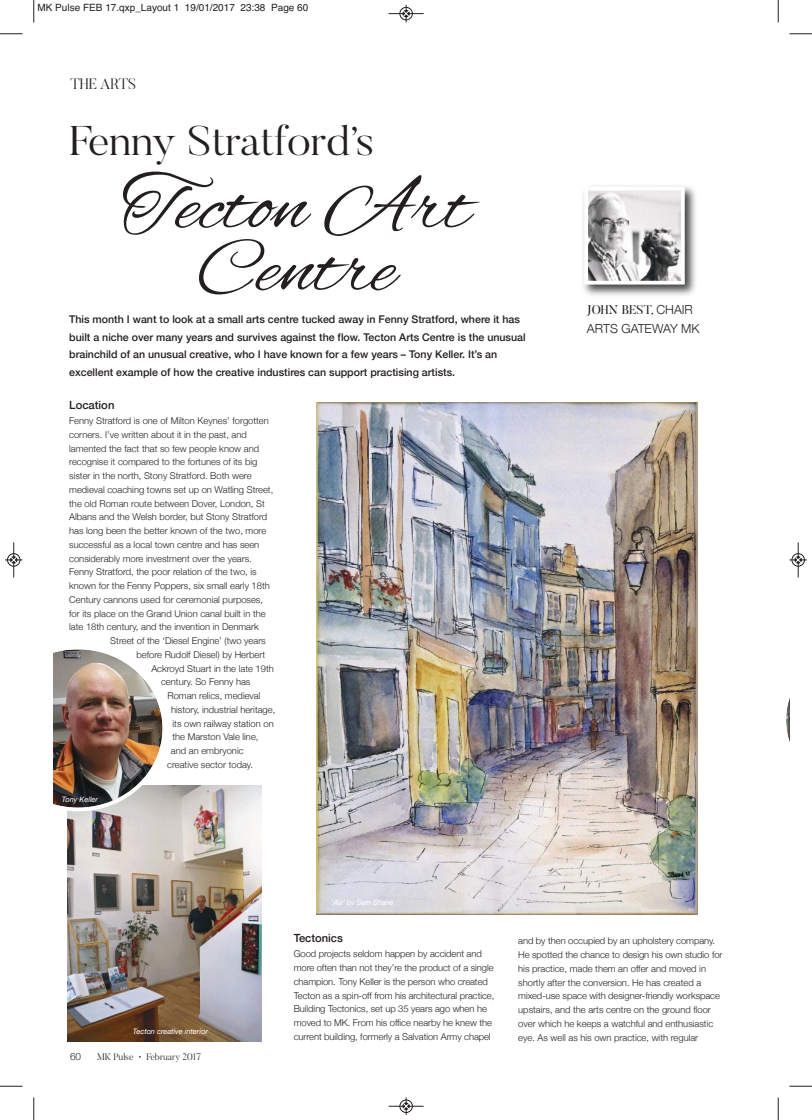
<style>
.page{position:relative;width:812px;height:1120px;background:#fff}
.page>*{position:absolute;margin:0;border:0;box-sizing:border-box;transform-origin:0 0}
.t1{font:77.5px/62.5px "Alex Brush";color:#241f1f;text-align:center;scale:1.1 1}
.t2{font:300 41.25px "Butler";color:#241f1f;scale:1.1 1}
.t3{font:300 15px "Butler";color:#241f1f}
.t4{font:12.5px "Butler";color:#241f1f}
.t5{font:300 12.5px "Helvetica Neue";color:#241f1f}
.t6{font:500 11.25px "Helvetica Neue";letter-spacing:-.005em;color:#241f1f}
.t7{font:500 10.62px/17.5px "Helvetica Neue";color:#241f1f}
.t8{font:10px "Helvetica";color:#241f1f}
.t9{font:300 10px "Helvetica Neue";color:#241f1f}
.t10{font:300 9.38px/13.8px "Helvetica Neue";color:#241f1f}
.t11{font:300 9.38px "Butler";color:#241f1f}
.t12{font:italic 7.5px "Helvetica Neue";letter-spacing:-.005em;color:#fff}
.s1{font-family:"Helvetica Neue";font-weight:300}
</style>
<div class="page">
<img style="left:67px;top:786px;width:195px;height:256px">
<img style="left:53px;top:649px;width:113px;height:162px">
<img style="left:316px;top:402px;width:382px;height:512px">
<svg style="left:786px;top:701px;width:3px;height:38px"></svg>
<img style="left:583px;top:186px;width:113px;height:110px">
<img style="left:589px;top:192px;width:90px;height:88px">
<div style="left:584px;top:187px;width:100px;height:98px;border:4px solid #fff"></div>
<svg style="left:33px;top:0;width:2px;height:22px"></svg>
<svg style="left:0;top:33px;width:22px;height:2px"></svg>
<svg style="left:777px;top:0;width:2px;height:22px"></svg>
<svg style="left:789px;top:33px;width:23px;height:2px"></svg>
<svg style="left:33px;top:1097px;width:2px;height:23px"></svg>
<svg style="left:0;top:1086px;width:22px;height:1px"></svg>
<svg style="left:777px;top:1097px;width:2px;height:23px"></svg>
<svg style="left:789px;top:1086px;width:23px;height:1px"></svg>
<div style="left:399px;top:7px;width:14px;height:13px;border:1px solid #fff;border-radius:50%"></div>
<hr style="left:388px;top:13px;width:35px;height:1px;background:#241f1f">
<div style="left:400px;top:7px;width:12px;height:13px;border:1px solid #241f1f;border-radius:50%"></div>
<svg style="left:403px;top:5px;width:6px;height:17px"></svg>
<div style="left:399px;top:1099px;width:14px;height:14px;border:1px solid #fff;border-radius:50%"></div>
<hr style="left:388px;top:1106px;width:35px;height:1px;background:#241f1f">
<div style="left:400px;top:1100px;width:12px;height:13px;border:1px solid #241f1f;border-radius:50%"></div>
<svg style="left:403px;top:1097px;width:6px;height:18px"></svg>
<div style="left:7px;top:553px;width:13px;height:14px;border:1px solid #fff;border-radius:50%"></div>
<hr style="left:14px;top:542px;width:1px;height:35px;background:#241f1f">
<div style="left:7px;top:553px;width:13px;height:13px;border:1px solid #241f1f;border-radius:50%"></div>
<svg style="left:5px;top:557px;width:17px;height:6px"></svg>
<div style="left:791px;top:553px;width:13px;height:14px;border:1px solid #fff;border-radius:50%"></div>
<hr style="left:798px;top:542px;width:1px;height:35px;background:#241f1f">
<div style="left:791px;top:553px;width:13px;height:13px;border:1px solid #241f1f;border-radius:50%"></div>
<svg style="left:789px;top:557px;width:18px;height:6px"></svg>
<p class="t8" style="left:38px;top:2px;width:272px">MK Pulse FEB 17.qxp_Layout 1 19/01/2017 23:38 Page 60</p>
<h3 class="t3" style="left:70px;top:79px;width:67px">THE ARTS</h3>
<h2 class="t2" style="left:69px;top:126px;width:279px">Fenny Stratford’s</h2>
<h1 class="t1" style="left:121px;top:180px;width:319px">Tecton Art<br>Centre</h1>
<p class="t7" style="left:69px;top:310px;width:458px">This month I want to look at a small arts centre tucked away in Fenny Stratford, where it has built a niche over many years and survives against the flow. Tecton Arts Centre is the unusual brainchild of an unusual creative, who I have known for a few years – Tony Keller. It’s an excellent example of how the creative industires can support practising artists.</p>
<p class="t6" style="left:69px;top:398px;width:47px">Location</p>
<p class="t10" style="left:69px;top:414px;width:201px">Fenny Stratford is one of Milton Keynes’ forgotten</p>
<p class="t10" style="left:69px;top:427px;width:179px">corners. I’ve written about it in the past, and</p>
<p class="t10" style="left:69px;top:441px;width:191px">lamented the fact that so few people know and</p>
<p class="t10" style="left:69px;top:455px;width:190px">recognise it compared to the fortunes of its big</p>
<p class="t10" style="left:69px;top:469px;width:184px">sister in the north, Stony Stratford. Both were</p>
<p class="t10" style="left:69px;top:482px;width:206px">medieval coaching towns set up on Watling Street,</p>
<p class="t10" style="left:69px;top:496px;width:197px">the old Roman route between Dover, London, St</p>
<p class="t10" style="left:69px;top:510px;width:199px">Albans and the Welsh border, but Stony Stratford</p>
<p class="t10" style="left:69px;top:524px;width:198px">has long been the better known of the two, more</p>
<p class="t10" style="left:69px;top:537px;width:191px">successful as a local town centre and has seen</p>
<p class="t10" style="left:69px;top:551px;width:184px">considerably more investment over the years.</p>
<p class="t10" style="left:69px;top:565px;width:189px">Fenny Stratford, the poor relation of the two, is</p>
<p class="t10" style="left:69px;top:579px;width:202px">known for the Fenny Poppers, six small early 18th</p>
<p class="t10" style="left:69px;top:592px;width:195px">Century cannons used for ceremonial purposes,</p>
<p class="t10" style="left:69px;top:606px;width:198px">for its place on the Grand Union canal built in the</p>
<p class="t10" style="left:69px;top:620px;width:191px">late 18th century, and the invention in Denmark</p>
<p class="t10" style="left:110px;top:634px;width:157px">Street of the ‘Diesel Engine’ (two years</p>
<p class="t10" style="left:136px;top:647px;width:130px">before Rudolf Diesel) by Herbert</p>
<p class="t10" style="left:151px;top:661px;width:124px">Ackroyd Stuart in the late 19th</p>
<p class="t10" style="left:161px;top:675px;width:91px">century. So Fenny has</p>
<p class="t10" style="left:167px;top:689px;width:95px">Roman relics, medieval</p>
<p class="t10" style="left:171px;top:702px;width:106px">history, industrial heritage,</p>
<p class="t10" style="left:172px;top:716px;width:103px">its own railway station on</p>
<p class="t10" style="left:172px;top:730px;width:88px">the Marston Vale line,</p>
<p class="t10" style="left:171px;top:744px;width:74px">and an embryonic</p>
<p class="t10" style="left:167px;top:757px;width:87px">creative sector today.</p>
<p class="t12" style="left:62px;top:795px;width:38px">Tony Keller</p>
<p class="t12" style="left:331px;top:897px;width:64px">‘Aix’ by Sam Shane</p>
<h3 class="t4" style="left:587px;top:305px;width:108px">JOHN BEST, <span class="s1">CHAIR</span></h3>
<h3 class="t5" style="left:587px;top:320px;width:114px">ARTS GATEWAY MK</h3>
<p class="t12" style="left:133px;top:1027px;width:76px">Tecton creative interior</p>
<p class="t9" style="left:70px;top:1050px;width:13px">60</p>
<p class="t11" style="left:97px;top:1053px;width:106px">MK Pulse • February 2017</p>
<p class="t6" style="left:294px;top:931px;width:51px">Tectonics</p>
<p class="t10" style="left:294px;top:947px;width:202px">Good projects seldom happen by accident and more often than not they’re the product of a single champion. Tony Keller is the person who created Tecton as a spin-off from his architectural practice, Building Tectonics, set up 35 years ago when he moved to MK. From his office nearby he knew the current building, formerly a Salvation Army chapel</p>
<p class="t10" style="left:518px;top:934px;width:206px">and by then occupied by an upholstery company.<br>He spotted the chance to design his own studio for his practice, made them an offer and moved in shortly after the conversion. He has created a mixed-use space with designer-friendly workspace upstairs, and the arts centre on the ground floor over which he keeps a watchful and enthusiastic eye. As well as his own practice, with regular</p>
</div>
